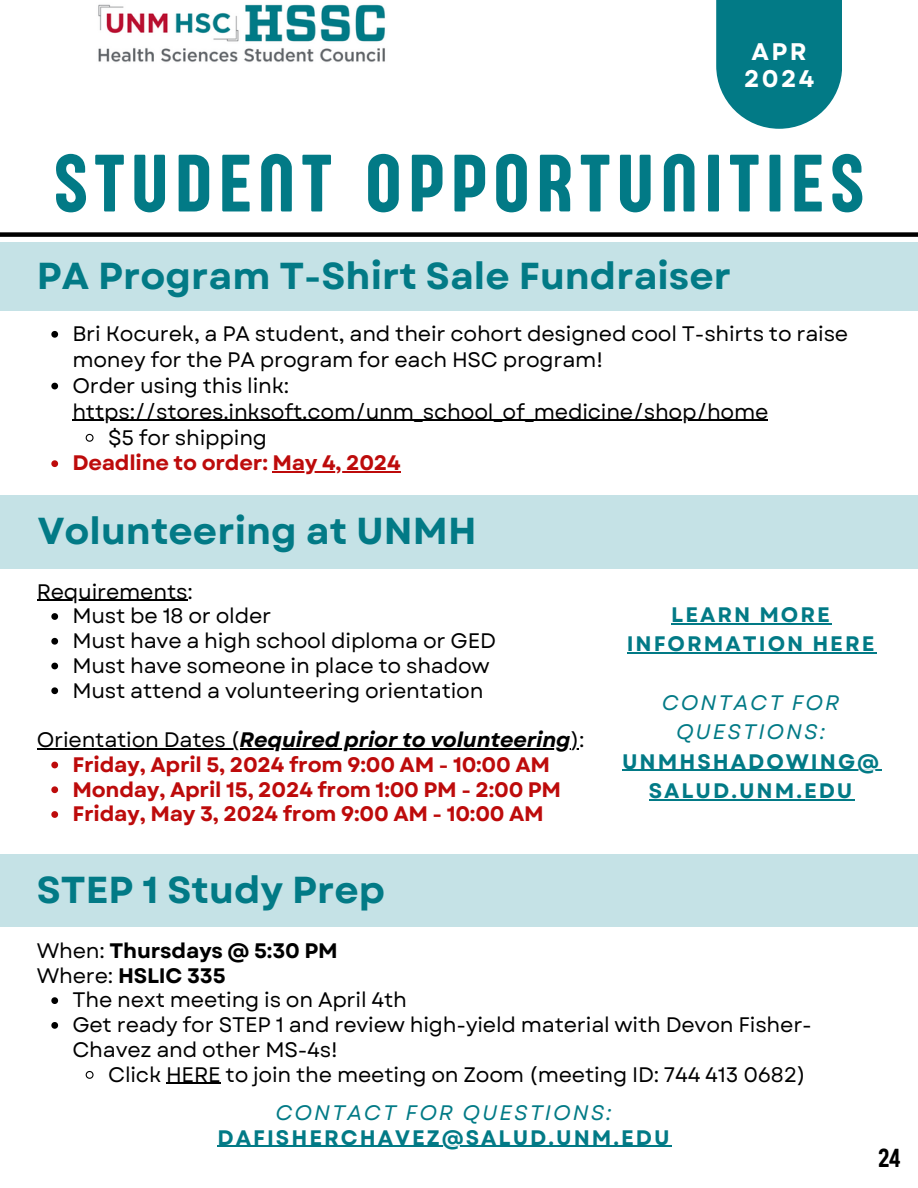
<style>
.page{position:relative;width:918px;height:1188px;background:#fff}
.page>*{position:absolute;margin:0;border:0;box-sizing:border-box;transform-origin:0 0}
.t1{font:84px "Sugo Pro Display";letter-spacing:.095em;color:#027a86}
.t2{font:700 37.5px "Garet";color:#027a86}
.t3{font:27px "Sugo Pro Display";color:#000}
.t4{font:700 24px/27px "Garet";letter-spacing:.1em;color:#fff;text-align:center}
.t5{font:21px/24.8px "Garet";letter-spacing:-.01em;color:#000}
.t6{font:700 21px/24.8px "Garet";letter-spacing:-.01em;color:#bd0b0b;text-align:center}
.t7{font:700 21px/29.2px "Garet";letter-spacing:.095em;color:#027a86;text-align:center}
.t8{font:italic 21px/29.2px "Garet";letter-spacing:.095em;color:#027a86;text-align:center}
.t9{font:700 21px/24.8px "Garet";letter-spacing:-.01em;color:#000}
.s1{font-weight:400;color:#000}
.s2{font-style:italic;color:#000}
.s3{font-weight:400}
</style>
<div class="page">
<div style="left:0;top:232px;width:918px;height:5px;background:#000"></div>
<img style="left:98px;top:4px;width:287px;height:58px">
<div style="left:0;top:496px;width:918px;height:73px;background:#c5e2e6"></div>
<hr style="left:37px;top:600px;width:150px;height:1px;background:#000">
<svg style="left:51px;top:613px;width:7px;height:7px"></svg>
<svg style="left:51px;top:638px;width:7px;height:7px"></svg>
<svg style="left:51px;top:663px;width:7px;height:6px"></svg>
<svg style="left:51px;top:687px;width:7px;height:7px"></svg>
<hr style="left:37px;top:748px;width:203px;height:1px;background:#000">
<hr style="left:240px;top:748px;width:330px;height:1px;background:#000">
<svg style="left:51px;top:762px;width:7px;height:6px"></svg>
<svg style="left:51px;top:786px;width:7px;height:7px"></svg>
<svg style="left:51px;top:811px;width:7px;height:7px"></svg>
<hr style="left:622px;top:770px;width:259px;height:1px;background:#027a86">
<hr style="left:649px;top:799px;width:206px;height:1px;background:#027a86">
<hr style="left:671px;top:623px;width:161px;height:1px;background:#027a86">
<hr style="left:627px;top:652px;width:250px;height:1px;background:#027a86">
<div style="left:716px;top:0;width:126px;height:129px;background:#027a86"></div>
<svg style="left:51px;top:331px;width:7px;height:7px"></svg>
<svg style="left:51px;top:383px;width:7px;height:6px"></svg>
<hr style="left:72px;top:420px;width:696px;height:1px;background:#000">
<svg style="left:85px;top:433px;width:9px;height:9px"></svg>
<svg style="left:51px;top:460px;width:7px;height:7px"></svg>
<hr style="left:272px;top:472px;width:129px;height:1px;background:#bd0b0b">
<div style="left:0;top:242px;width:917px;height:69px;background:#c5e2e6"></div>
<svg style="left:51px;top:997px;width:7px;height:7px"></svg>
<svg style="left:51px;top:1022px;width:7px;height:7px"></svg>
<svg style="left:85px;top:1071px;width:9px;height:8px"></svg>
<hr style="left:166px;top:1083px;width:55px;height:1px;background:#000">
<div style="left:0;top:854px;width:918px;height:72px;background:#c5e2e6"></div>
<hr style="left:218px;top:1146px;width:454px;height:1px;background:#027a86">
<p class="t4" style="left:744px;top:38px;width:72px">APR<br>2024</p>
<h1 class="t1" style="left:54px;top:135px;width:811px">STUDENT OPPORTUNITIES</h1>
<h2 class="t2" style="left:37px;top:249px;width:696px">PA Program T-Shirt Sale Fundraiser</h2>
<p class="t5" style="left:72px;top:321px;width:777px">Bri Kocurek, a PA student, and their cohort designed cool T-shirts to raise</p>
<p class="t5" style="left:72px;top:347px;width:532px">money for the PA program for each HSC program!</p>
<p class="t5" style="left:72px;top:373px;width:218px">Order using this link:</p>
<p class="t5" style="left:72px;top:399px;width:698px">https://stores.inksoft.com/unm_school_of_medicine/shop/home</p>
<p class="t5" style="left:108px;top:425px;width:160px">$5 for shipping</p>
<p class="t6" style="left:72px;top:451px;width:330px">Deadline to order: May 4, 2024</p>
<h2 class="t2" style="left:38px;top:504px;width:440px">Volunteering at UNMH</h2>
<p class="t5" style="left:72px;top:579px;width:425px;text-indent:-36px">Requirements:<br>Must be 18 or older<br>Must have a high school diploma or GED<br>Must have someone in place to shadow<br>Must attend a volunteering orientation</p>
<p class="t6" style="left:37px;top:727px;width:549px"><span class="s1">Orientation Dates (</span><span class="s2">Required prior to volunteering</span><span class="s1">):<br></span>Friday, April 5, 2024 from 9:00 AM - 10:00 AM Monday, April 15, 2024 from 1:00 PM - 2:00 PM Friday, May 3, 2024 from 9:00 AM - 10:00 AM</p>
<h2 class="t2" style="left:37px;top:863px;width:350px">STEP 1 Study Prep</h2>
<p class="t7" style="left:627px;top:600px;width:249px">LEARN MORE<br>INFORMATION HERE</p>
<p class="t8" style="left:662px;top:688px;width:179px">CONTACT FOR<br>QUESTIONS:</p>
<p class="t7" style="left:622px;top:747px;width:259px">UNMHSHADOWING@<br>SALUD.UNM.EDU</p>
<p class="t9" style="left:37px;top:938px;width:303px"><span class="s3">When:</span> Thursdays @ 5:30 PM<br><span class="s3">Where:</span> HSLIC 335</p>
<p class="t5" style="left:72px;top:988px;width:741px">The next meeting is on April 4th<br>Get ready for STEP 1 and review high-yield material with Devon Fisher-<br>Chavez and other MS-4s!</p>
<p class="t5" style="left:108px;top:1062px;width:699px">Click HERE to join the meeting on Zoom (meeting ID: 744 413 0682)</p>
<p class="t8" style="left:275px;top:1098px;width:338px">CONTACT FOR QUESTIONS:</p>
<p class="t7" style="left:218px;top:1123px;width:454px">DAFISHERCHAVEZ@SALUD.UNM.EDU</p>
<p class="t3" style="left:879px;top:1143px;width:24px">24</p>
</div>
